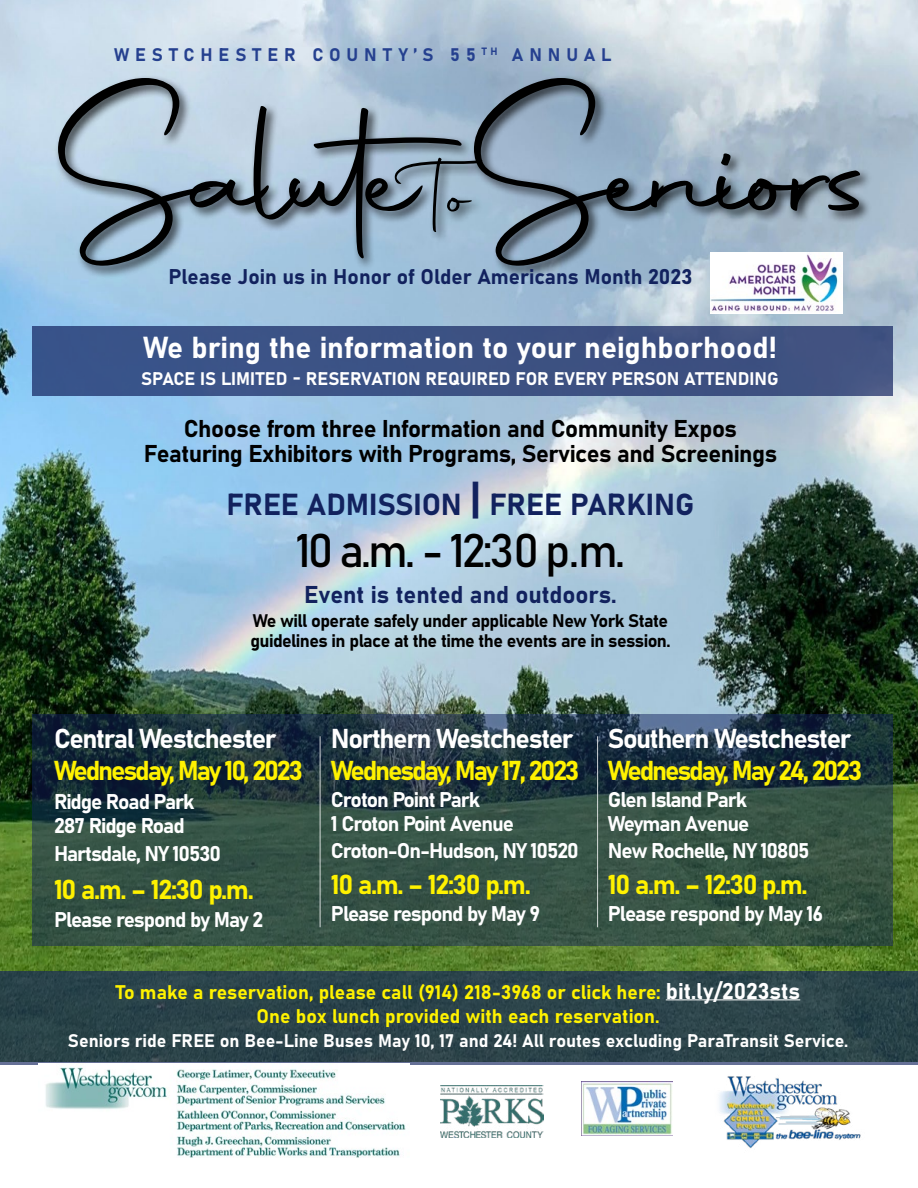
<style>
.page{position:relative;width:918px;height:1188px;background:#fff}
.page>*{position:absolute;margin:0;border:0;box-sizing:border-box;transform-origin:0 0}
.t1{font:172.5px "Autography";letter-spacing:-.05em;color:#000}
.t2{font:75px "Autography";color:#000}
.t3{font:46.5px "Bahnschrift";color:#000}
.t4{font:30px "Bahnschrift";color:#fff}
.t5{font:30px "Bahnschrift";color:#12225e}
.t6{font:27px "Bahnschrift";letter-spacing:-.08em;color:#fff200}
.t7{font:27px "Bahnschrift";letter-spacing:-.05em;color:#fff}
.t8{font:24px "Bahnschrift";letter-spacing:-.02em;color:#000}
.t9{font:24px "Bahnschrift";color:#12225e}
.t10{font:22.5px "Bahnschrift";color:#fff}
.t11{font:21px "Bahnschrift";letter-spacing:-.05em;color:#fff}
.t12{font:21px "Bahnschrift";color:#12225e}
.t13{font:19.5px "Bahnschrift";color:#fff200}
.t14{font:18px "Bahnschrift";color:#fff}
.t15{font:18px "Bahnschrift";letter-spacing:-.03em;color:#000}
.t16{font:18px "Bahnschrift";letter-spacing:.33em;color:#25408f}
.s1{font-size:202.5px}
.s2{font-size:42px}
</style>
<div class="page">
<img style="left:0;top:0;width:918px;height:971px">
<div style="left:0;top:971px;width:918px;height:94px;background:#2b434a"></div>
<div style="left:32px;top:327px;width:861px;height:69px;background:#3c5284"></div>
<hr style="left:666px;top:1000px;width:134px;height:1px;background:#fff">
<div style="left:54px;top:75px;width:819px;height:204px;background:#000;opacity:.75"></div>
<svg style="left:32px;top:714px;width:861px;height:231px;background:#2c4642"></svg>
<hr style="left:320px;top:736px;width:1px;height:191px;background:#fff">
<img style="left:711px;top:252px;width:132px;height:61px">
<hr style="left:597px;top:736px;width:1px;height:191px;background:#fff">
<img style="left:38px;top:1064px;width:372px;height:93px">
<img style="left:441px;top:1085px;width:102px;height:53px">
<img style="left:581px;top:1082px;width:91px;height:54px">
<img style="left:719px;top:1076px;width:142px;height:72px">
<p class="t16" style="left:114px;top:41px;width:499px">WESTCHESTER COUNTY’S 55 <sup>TH</sup> ANNUAL</p>
<p class="t1" style="left:52px;top:63px;width:830px"><span class="s1">S</span>alute <span class="s1">S</span>eniors</p>
<p class="t2" style="left:415px;top:147px;width:91px">To</p>
<p class="t12" style="left:168px;top:261px;width:526px">Please Join us in Honor of Older Americans Month 2023</p>
<p class="t4" style="left:143px;top:324px;width:635px">We bring the information to your neighborhood!</p>
<p class="t14" style="left:141px;top:365px;width:639px">SPACE IS LIMITED - RESERVATION REQUIRED FOR EVERY PERSON ATTENDING</p>
<p class="t8" style="left:184px;top:410px;width:555px">Choose from three Information and Community Expos</p>
<p class="t8" style="left:144px;top:436px;width:635px">Featuring Exhibitors with Programs, Services and Screenings</p>
<p class="t5" style="left:226px;top:482px;width:470px">FREE ADMISSION <span class="s2">|</span> FREE PARKING</p>
<p class="t3" style="left:296px;top:516px;width:331px">10 a.m. - 12:30 p.m.</p>
<p class="t9" style="left:304px;top:577px;width:314px">Event is tented and outdoors.</p>
<p class="t15" style="left:253px;top:607px;width:417px">We will operate safely under applicable New York State</p>
<p class="t15" style="left:250px;top:627px;width:422px">guidelines in place at the time the events are in session.</p>
<p class="t7" style="left:54px;top:718px;width:224px">Central Westchester</p>
<p class="t6" style="left:54px;top:750px;width:250px">Wednesday, May 10, 2023</p>
<p class="t11" style="left:54px;top:785px;width:142px">Ridge Road Park</p>
<p class="t11" style="left:54px;top:809px;width:132px">287 Ridge Road</p>
<p class="t11" style="left:54px;top:838px;width:169px">Hartsdale, NY 10530</p>
<p class="t6" style="left:54px;top:869px;width:201px">10 a.m. – 12:30 p.m.</p>
<p class="t11" style="left:54px;top:904px;width:211px">Please respond by May 2</p>
<p class="t7" style="left:331px;top:718px;width:244px">Northern Westchester</p>
<p class="t6" style="left:331px;top:750px;width:250px">Wednesday, May 17, 2023</p>
<p class="t11" style="left:331px;top:784px;width:150px">Croton Point Park</p>
<p class="t11" style="left:331px;top:808px;width:185px">1 Croton Point Avenue</p>
<p class="t11" style="left:331px;top:835px;width:249px">Croton-On-Hudson, NY 10520</p>
<p class="t6" style="left:331px;top:864px;width:201px">10 a.m. – 12:30 p.m.</p>
<p class="t11" style="left:331px;top:898px;width:211px">Please respond by May 9</p>
<p class="t7" style="left:608px;top:718px;width:245px">Southern Westchester</p>
<p class="t6" style="left:608px;top:750px;width:256px">Wednesday, May 24, 2023</p>
<p class="t11" style="left:608px;top:784px;width:140px">Glen Island Park</p>
<p class="t11" style="left:608px;top:808px;width:143px">Weyman Avenue</p>
<p class="t11" style="left:608px;top:835px;width:203px">New Rochelle, NY 10805</p>
<p class="t6" style="left:608px;top:864px;width:201px">10 a.m. – 12:30 p.m.</p>
<p class="t11" style="left:608px;top:898px;width:217px">Please respond by May 16</p>
<p class="t13" style="left:116px;top:977px;width:546px">To make a reservation, please call (914) 218-3968 or click here:</p>
<p class="t10" style="left:666px;top:974px;width:136px">bit.ly/2023sts</p>
<p class="t13" style="left:257px;top:1001px;width:404px">One box lunch provided with each reservation.</p>
<p class="t14" style="left:68px;top:1027px;width:782px">Seniors ride FREE on Bee-Line Buses May 10, 17 and 24! All routes excluding ParaTransit Service.</p>
</div>
